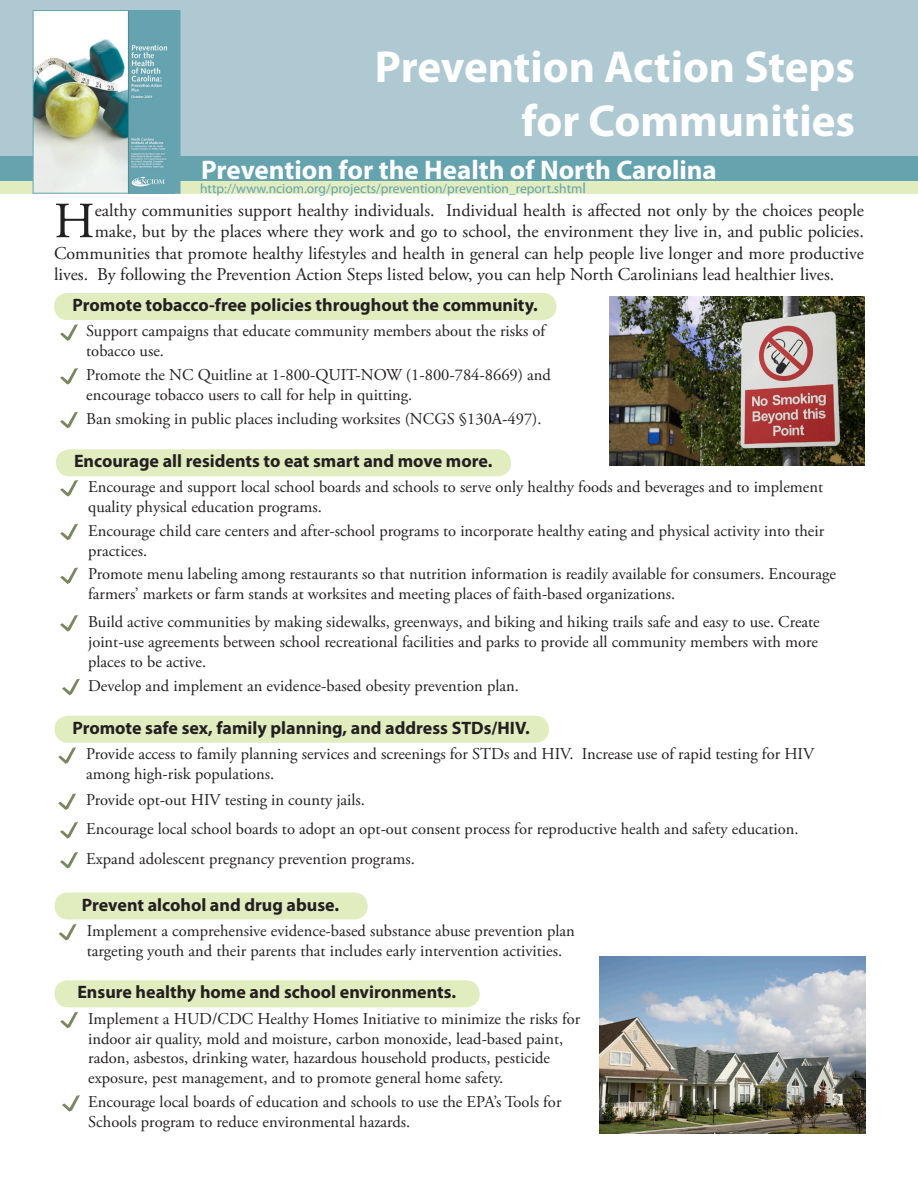
<style>
.page{position:relative;width:918px;height:1188px;background:#fff}
.page>*{position:absolute;margin:0;border:0;box-sizing:border-box;transform-origin:0 0}
.t1{font:50.55px "Adobe Garamond Pro";color:#231f20}
.t2{font:700 45px "Myriad Pro";color:#fff}
.t3{font:700 27px "Myriad Pro";color:#fff}
.t4{font:18px "Adobe Garamond Pro";color:#231f20}
.t5{font:700 18px "Myriad Pro";color:#231f20}
.t6{font:16.5px/19.8px "Adobe Garamond Pro";color:#231f20}
.t7{font:13.5px "Myriad Pro";color:#65a3af}
.s1{font-size:15px}
</style>
<div class="page">
<div style="left:0;top:154px;width:918px;height:28px;background:#65a3af"></div>
<div style="left:0;top:0;width:918px;height:155px;background:#aec9d1"></div>
<div style="left:54px;top:293px;width:502px;height:27px;background:#e1ecbf;border-radius:14px"></div>
<svg style="left:60px;top:324px;width:18px;height:17px"></svg>
<svg style="left:60px;top:368px;width:18px;height:17px"></svg>
<svg style="left:60px;top:412px;width:18px;height:16px"></svg>
<div style="left:56px;top:449px;width:455px;height:27px;background:#e1ecbf;border-radius:14px"></div>
<svg style="left:60px;top:480px;width:18px;height:16px"></svg>
<svg style="left:60px;top:524px;width:18px;height:16px"></svg>
<svg style="left:60px;top:568px;width:18px;height:16px"></svg>
<svg style="left:60px;top:615px;width:18px;height:16px"></svg>
<svg style="left:62px;top:679px;width:18px;height:16px"></svg>
<div style="left:54px;top:716px;width:495px;height:27px;background:#e1ecbf;border-radius:14px"></div>
<svg style="left:58px;top:747px;width:18px;height:17px"></svg>
<svg style="left:58px;top:794px;width:18px;height:16px"></svg>
<svg style="left:60px;top:822px;width:18px;height:16px"></svg>
<svg style="left:60px;top:852px;width:18px;height:16px"></svg>
<div style="left:54px;top:893px;width:314px;height:27px;background:#e1ecbf;border-radius:14px"></div>
<svg style="left:59px;top:924px;width:18px;height:16px"></svg>
<div style="left:54px;top:980px;width:426px;height:27px;background:#e1ecbf;border-radius:14px"></div>
<svg style="left:60px;top:1012px;width:18px;height:16px"></svg>
<svg style="left:62px;top:1095px;width:18px;height:17px"></svg>
<img style="left:610px;top:296px;width:254px;height:170px">
<img style="left:599px;top:956px;width:267px;height:178px">
<div style="left:0;top:182px;width:918px;height:12px;background:#e1ecbf"></div>
<div style="left:33px;top:10px;width:147px;height:183px;background:#65a3af"></div>
<img style="left:35px;top:12px;width:133px;height:180px">
<div style="left:33px;top:10px;width:147px;height:184px;border:1px solid #65a3af"></div>
<p class="t2" style="left:375px;top:37px;width:482px">Prevention Action Steps</p>
<p class="t2" style="left:522px;top:91px;width:335px">for Communities</p>
<p class="t3" style="left:201px;top:152px;width:517px">Prevention for the Health of North Carolina</p>
<p class="t7" style="left:200px;top:180px;width:387px">http://www.nciom.org/projects/prevention/prevention_report.shtm<span class="s1">l</span></p>
<p class="t1" style="left:54px;top:191px;width:42px">H</p>
<p class="t4" style="left:95px;top:199px;width:771px">ealthy communities support healthy individuals. Individual health is affected not only by the choices people</p>
<p class="t4" style="left:95px;top:221px;width:771px">make, but by the places where they work and go to school, the environment they live in, and public policies.</p>
<p class="t4" style="left:54px;top:242px;width:811px">Communities that promote healthy lifestyles and health in general can help people live longer and more productive</p>
<p class="t4" style="left:54px;top:264px;width:782px">lives. By following the Prevention Action Steps listed below, you can help North Carolinians lead healthier lives.</p>
<p class="t5" style="left:73px;top:293px;width:467px">Promote tobacco-free policies throughout the community.</p>
<p class="t6" style="left:86px;top:322px;width:461px">Support campaigns that educate community members about the risks of tobacco use.</p>
<p class="t6" style="left:86px;top:365px;width:466px">Promote the NC Quitline at 1-800-QUIT-NOW (1-800-784-8669) and encourage tobacco users to call for help in quitting.</p>
<p class="t6" style="left:86px;top:409px;width:457px">Ban smoking in public places including worksites (NCGS §130A-497).</p>
<p class="t5" style="left:74px;top:450px;width:420px">Encourage all residents to eat smart and move more.</p>
<p class="t6" style="left:88px;top:477px;width:736px">Encourage and support local school boards and schools to serve only healthy foods and beverages and to implement quality physical education programs.</p>
<p class="t6" style="left:88px;top:521px;width:738px">Encourage child care centers and after-school programs to incorporate healthy eating and physical activity into their practices.</p>
<p class="t6" style="left:88px;top:565px;width:749px">Promote menu labeling among restaurants so that nutrition information is readily available for consumers. Encourage farmers’ markets or farm stands at worksites and meeting places of faith-based organizations.</p>
<p class="t6" style="left:88px;top:612px;width:733px;text-align:justify">Build active communities by making sidewalks, greenways, and biking and hiking trails safe and easy to use. Create joint-use agreements between school recreational facilities and parks to provide all community members with more places to be active.</p>
<p class="t6" style="left:88px;top:676px;width:432px">Develop and implement an evidence-based obesity prevention plan.</p>
<p class="t5" style="left:72px;top:716px;width:459px">Promote safe sex, family planning, and address STDs/HIV.</p>
<p class="t6" style="left:86px;top:745px;width:730px">Provide access to family planning services and screenings for STDs and HIV. Increase use of rapid testing for HIV among high-risk populations.</p>
<p class="t6" style="left:86px;top:791px;width:280px">Provide opt-out HIV testing in county jails.</p>
<p class="t6" style="left:86px;top:819px;width:714px">Encourage local school boards to adopt an opt-out consent process for reproductive health and safety education.</p>
<p class="t6" style="left:86px;top:849px;width:330px">Expand adolescent pregnancy prevention programs.</p>
<p class="t5" style="left:82px;top:893px;width:259px">Prevent alcohol and drug abuse.</p>
<p class="t6" style="left:87px;top:921px;width:490px">Implement a comprehensive evidence-based substance abuse prevention plan targeting youth and their parents that includes early intervention activities.</p>
<p class="t5" style="left:77px;top:981px;width:380px">Ensure healthy home and school environments.</p>
<p class="t6" style="left:88px;top:1009px;width:494px">Implement a HUD/CDC Healthy Homes Initiative to minimize the risks for indoor air quality, mold and moisture, carbon monoxide, lead-based paint, radon, asbestos, drinking water, hazardous household products, pesticide exposure, pest management, and to promote general home safety.</p>
<p class="t6" style="left:88px;top:1093px;width:475px">Encourage local boards of education and schools to use the EPA’s Tools for<br>Schools program to reduce environmental hazards.</p>
</div>
